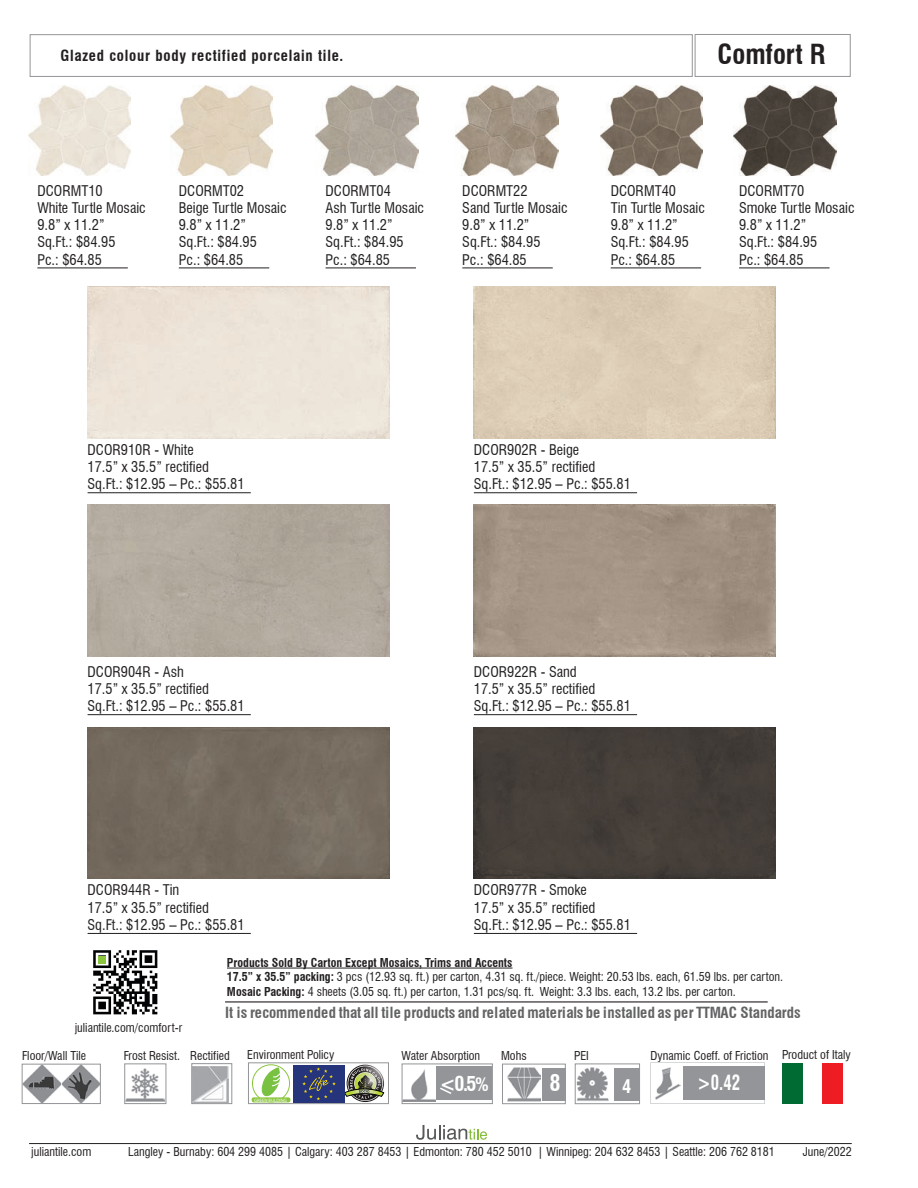
<style>
.page{position:relative;width:918px;height:1188px;background:#fff}
.page>*{position:absolute;margin:0;border:0;box-sizing:border-box;transform-origin:0 0}
.t1{font:700 condensed 27px "Swiss 721 BT";color:#231f20}
.t2{font:700 condensed 22.35px "Swiss 721 BT";color:#fff}
.t3{font:700 condensed 20.4px "Swiss 721 BT";color:#fff;scale:.82 1}
.t4{font:700 condensed 19.95px "Swiss 721 BT";color:#fff}
.t5{font:700 condensed 18.45px "Swiss 721 BT";color:#fff}
.t6{font:700 condensed 15px "Swiss 721 BT";letter-spacing:.005em;color:#626365}
.t7{font:700 condensed 15px "Swiss 721 BT";letter-spacing:.05em;color:#231f20}
.t8{font:condensed 14.4px/17.2px "Swiss 721 BT";color:#231f20}
.t9{font:condensed 12px/14.4px "Swiss 721 BT";color:#231f20}
.t10{font:4.8px "Myriad Pro";color:#fff}
.s1{font-weight:700}
.s2{font-size:17.85px}
</style>
<div class="page">
<div style="left:30px;top:34px;width:662px;height:43px;border:1px solid #939598"></div>
<div style="left:695px;top:34px;width:155px;height:43px;border:1px solid #939598"></div>
<hr style="left:225px;top:1001px;width:543px;height:2px;background:#231f20">
<hr style="left:29px;top:1143px;width:823px;height:1px;background:#231f20">
<svg style="left:416px;top:1125px;width:71px;height:15px"></svg>
<img style="left:93px;top:950px;width:65px;height:65px">
<div style="left:98px;top:956px;width:8px;height:8px;background:#8bc63f"></div>
<hr style="left:88px;top:933px;width:163px;height:1px;background:#231f20">
<hr style="left:474px;top:933px;width:163px;height:1px;background:#231f20">
<hr style="left:88px;top:714px;width:163px;height:1px;background:#231f20">
<hr style="left:474px;top:714px;width:163px;height:1px;background:#231f20">
<hr style="left:88px;top:492px;width:163px;height:1px;background:#231f20">
<hr style="left:474px;top:492px;width:163px;height:1px;background:#231f20">
<img style="left:194px;top:1066px;width:35px;height:36px">
<div style="left:192px;top:1064px;width:40px;height:40px;border:1px solid #939598"></div>
<img style="left:24px;top:1066px;width:75px;height:36px">
<img style="left:61px;top:1066px;width:1px;height:36px">
<div style="left:22px;top:1064px;width:79px;height:40px;border:1px solid #939598"></div>
<img style="left:127px;top:1068px;width:37px;height:34px">
<div style="left:125px;top:1064px;width:41px;height:40px;border:1px solid #939598"></div>
<img style="left:404px;top:1069px;width:32px;height:33px">
<div style="left:437px;top:1066px;width:55px;height:33px;background:#939598"></div>
<div style="left:402px;top:1064px;width:91px;height:40px;border:1px solid #939598"></div>
<div style="left:782px;top:1064px;width:20px;height:40px;background:#006b32"></div>
<div style="left:823px;top:1064px;width:20px;height:40px;background:#ee1d23"></div>
<svg style="left:651px;top:1062px;width:114px;height:42px"></svg>
<img style="left:651px;top:1065px;width:30px;height:35px">
<div style="left:683px;top:1067px;width:81px;height:33px;background:#939598"></div>
<svg style="left:440px;top:1087px;width:12px;height:7px"></svg>
<img style="left:577px;top:1067px;width:32px;height:34px">
<svg style="left:600px;top:1087px;width:9px;height:12px"></svg>
<div style="left:614px;top:1068px;width:26px;height:33px;background:#939598"></div>
<div style="left:575px;top:1064px;width:65px;height:40px;border:1px solid #939598"></div>
<div style="left:474px;top:287px;width:302px;height:151px;background:#ddcdb6"></div>
<div style="left:88px;top:727px;width:302px;height:151px;background:#756a5d"></div>
<div style="left:474px;top:727px;width:302px;height:151px;background:#453e39"></div>
<hr style="left:179px;top:268px;width:90px;height:1px;background:#231f20">
<img style="left:171px;top:86px;width:102px;height:89px">
<hr style="left:326px;top:268px;width:90px;height:1px;background:#231f20">
<img style="left:316px;top:85px;width:103px;height:90px">
<hr style="left:37px;top:268px;width:91px;height:1px;background:#231f20">
<img style="left:29px;top:86px;width:102px;height:89px">
<hr style="left:462px;top:268px;width:91px;height:1px;background:#231f20">
<img style="left:455px;top:86px;width:103px;height:89px">
<hr style="left:611px;top:268px;width:90px;height:1px;background:#231f20">
<img style="left:601px;top:85px;width:102px;height:90px">
<hr style="left:739px;top:268px;width:91px;height:1px;background:#231f20">
<img style="left:734px;top:86px;width:102px;height:89px">
<div style="left:248px;top:1063px;width:141px;height:41px;border:1px solid #939598"></div>
<svg style="left:347px;top:1065px;width:37px;height:37px"></svg>
<svg style="left:345px;top:1066px;width:40px;height:35px"></svg>
<div style="left:293px;top:1065px;width:52px;height:37px;background:#25347b"></div>
<svg style="left:302px;top:1067px;width:34px;height:33px"></svg>
<div style="left:252px;top:1065px;width:38px;height:37px;border:1px solid #8bc63e;border-radius:50%"></div>
<svg style="left:261px;top:1067px;width:21px;height:30px"></svg>
<div style="left:252px;top:1097px;width:38px;height:5px;background:#8bc63e;border-radius:2px"></div>
<img style="left:508px;top:1067px;width:33px;height:34px">
<div style="left:543px;top:1068px;width:23px;height:33px;background:#939598"></div>
<div style="left:502px;top:1064px;width:64px;height:40px;border:1px solid #939598"></div>
<hr style="left:227px;top:968px;width:286px;height:1px;background:#231f20">
<p class="t7" style="left:60px;top:47px;width:284px">Glazed colour body rectified porcelain tile.</p>
<h1 class="t1" style="left:718px;top:38px;width:109px">Comfort R</h1>
<p class="t8" style="left:37px;top:182px;width:110px">DCORMT10<br>White Turtle Mosaic<br>9.8” x 11.2”<br>Sq.Ft.: $84.95<br>Pc.: $64.85</p>
<p class="t8" style="left:462px;top:182px;width:107px">DCORMT22<br>Sand Turtle Mosaic<br>9.8” x 11.2”<br>Sq.Ft.: $84.95<br>Pc.: $64.85</p>
<p class="t8" style="left:611px;top:182px;width:96px">DCORMT40<br>Tin Turtle Mosaic<br>9.8” x 11.2”<br>Sq.Ft.: $84.95<br>Pc.: $64.85</p>
<p class="t8" style="left:739px;top:182px;width:117px">DCORMT70<br>Smoke Turtle Mosaic<br>9.8” x 11.2”<br>Sq.Ft.: $84.95<br>Pc.: $64.85</p>
<p class="t8" style="left:179px;top:182px;width:109px">DCORMT02<br>Beige Turtle Mosaic<br>9.8” x 11.2”<br>Sq.Ft.: $84.95<br>Pc.: $64.85</p>
<p class="t8" style="left:326px;top:182px;width:100px">DCORMT04<br>Ash Turtle Mosaic<br>9.8” x 11.2”<br>Sq.Ft.: $84.95<br>Pc.: $64.85</p>
<p class="t8" style="left:88px;top:441px;width:159px">DCOR910R - White<br>17.5” x 35.5” rectified<br>Sq.Ft.: $12.95 – Pc.: $55.81</p>
<p class="t8" style="left:474px;top:441px;width:159px">DCOR902R - Beige<br>17.5” x 35.5” rectified<br>Sq.Ft.: $12.95 – Pc.: $55.81</p>
<p class="t8" style="left:88px;top:663px;width:159px">DCOR904R - Ash<br>17.5” x 35.5” rectified<br>Sq.Ft.: $12.95 – Pc.: $55.81</p>
<p class="t8" style="left:474px;top:663px;width:159px">DCOR922R - Sand<br>17.5” x 35.5” rectified<br>Sq.Ft.: $12.95 – Pc.: $55.81</p>
<p class="t8" style="left:88px;top:882px;width:159px">DCOR944R - Tin<br>17.5” x 35.5” rectified<br>Sq.Ft.: $12.95 – Pc.: $55.81</p>
<p class="t8" style="left:474px;top:882px;width:159px">DCOR977R - Smoke<br>17.5” x 35.5” rectified<br>Sq.Ft.: $12.95 – Pc.: $55.81</p>
<p class="t9" style="left:227px;top:955px;width:558px"><span class="s1">Products Sold By Carton Except Mosaics, Trims and Accents<br>17.5” x 35.5” packing:</span> 3 pcs (12.93 sq. ft.) per carton, 4.31 sq. ft./piece. Weight: 20.53 lbs. each, 61.59 lbs. per carton.<br><span class="s1">Mosaic Packing:</span> 4 sheets (3.05 sq. ft.) per carton, 1.31 pcs/sq. ft. Weight: 3.3 lbs. each, 13.2 lbs. per carton.</p>
<p class="t9" style="left:75px;top:1021px;width:109px">juliantile.com/comfort-r</p>
<p class="t6" style="left:225px;top:1003px;width:577px">It is recommended that all tile products and related materials be installed as per TTMAC Standards</p>
<p class="t9" style="left:247px;top:1047px;width:89px">Environment Policy</p>
<p class="t10" style="left:254px;top:1097px;width:35px">GREEN BULDING</p>
<p class="t9" style="left:22px;top:1049px;width:66px">Floor/Wall Tile</p>
<p class="t9" style="left:124px;top:1049px;width:108px">Frost Resist. Rectified</p>
<p class="t9" style="left:402px;top:1049px;width:80px">Water Absorption</p>
<h3 class="t4" style="left:439px;top:1072px;width:51px">&lt;0.5<span class="s2">%</span></h3>
<p class="t9" style="left:501px;top:1048px;width:27px">Mohs</p>
<h2 class="t2" style="left:550px;top:1070px;width:13px">8</h2>
<p class="t9" style="left:574px;top:1048px;width:16px">PEI</p>
<p class="t5" style="left:622px;top:1075px;width:11px">4</p>
<p class="t9" style="left:651px;top:1048px;width:202px">Dynamic Coeff. of Friction Product of Italy</p>
<h3 class="t3" style="left:697px;top:1071px;width:54px">&gt;0.42</h3>
<p class="t9" style="left:31px;top:1144px;width:62px">juliantile.com</p>
<p class="t9" style="left:128px;top:1144px;width:648px">Langley - Burnaby: 604 299 4085 | Calgary: 403 287 8453 | Edmonton: 780 452 5010 | Winnipeg: 204 632 8453 | Seattle: 206 762 8181</p>
<p class="t9" style="left:803px;top:1144px;width:50px">June/2022</p>
</div>
